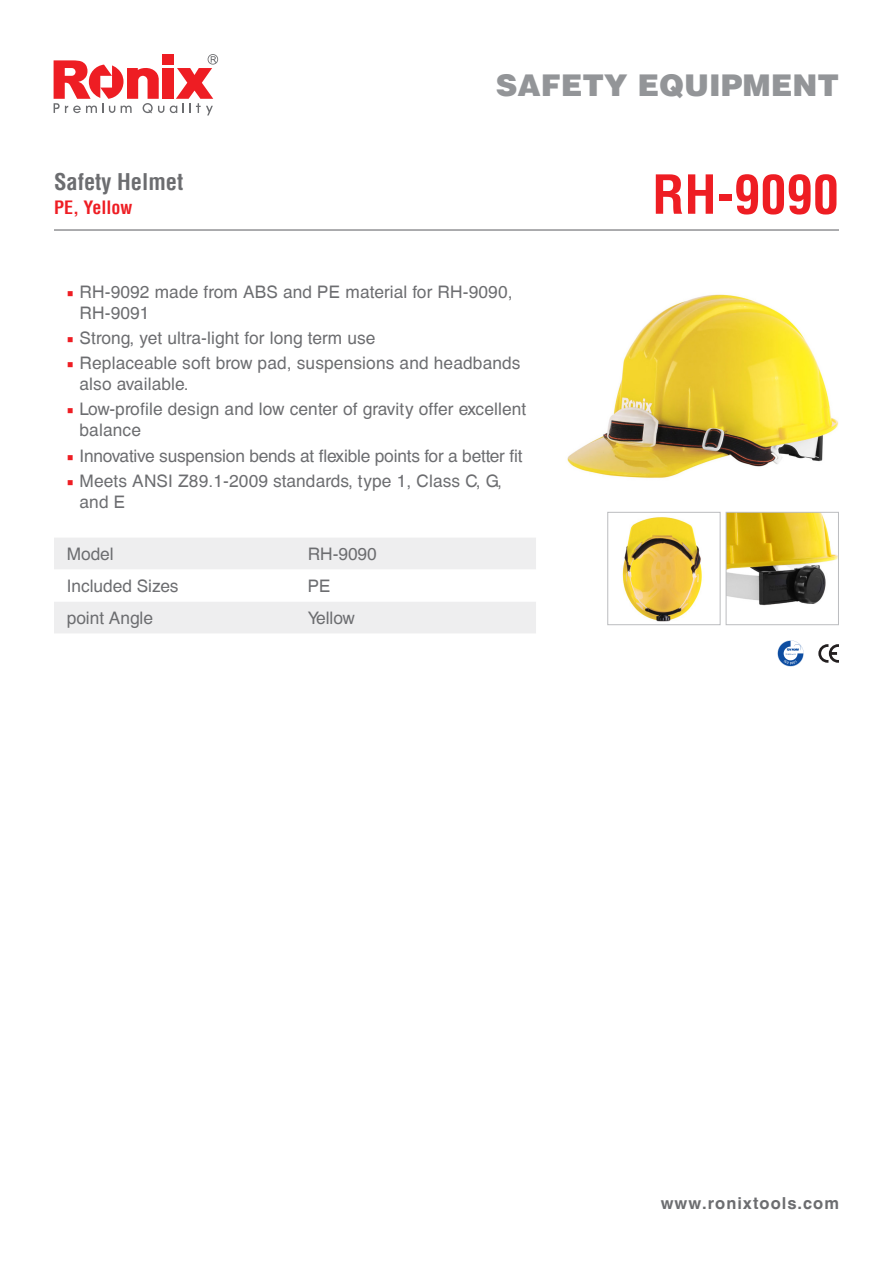
<style>
.page{position:relative;width:893px;height:1263px;background:#fff}
.page>*{position:absolute;margin:0;border:0;box-sizing:border-box;transform-origin:0 0}
.t1{font:700 condensed 52.5px "Helvetica LT";color:#ee1d23}
.t2{font:900 30px "Helvetica LT";color:#939598}
.t3{font:700 condensed 22.5px "Helvetica LT";color:#6c6d70}
.t4{font:700 condensed 18px "Helvetica LT";color:#ee1d23}
.t5{font:17.25px/21px "Helvetica CE";letter-spacing:.01em;color:#6c6d70}
.t6{font:17.25px "Helvetica CE";letter-spacing:-.01em;color:#6c6d70}
.t7{font:700 16.5px "Helvetica CE";letter-spacing:.06em;color:#6c6d70}
.s1{font-family:"Minion Pro";color:#ee1d23}
</style>
<div class="page">
<svg style="left:170px;top:54px;width:48px;height:61px"></svg>
<div style="left:162px;top:68px;width:11px;height:31px;background:#ee1d23"></div>
<svg style="left:54px;top:60px;width:110px;height:53px"></svg>
<div style="left:162px;top:54px;width:11px;height:11px;background:#ee1d23"></div>
<div style="left:54px;top:538px;width:482px;height:95px;background:#eeeeef"></div>
<svg style="left:54px;top:569px;width:482px;height:32px"></svg>
<hr style="left:54px;top:229px;width:785px;height:2px;background:#6c6d70">
<svg style="left:777px;top:640px;width:27px;height:26px"></svg>
<img style="left:567px;top:294px;width:272px;height:184px">
<svg style="left:818px;top:644px;width:21px;height:19px"></svg>
<img style="left:622px;top:517px;width:80px;height:105px">
<div style="left:607px;top:512px;width:114px;height:113px;border:1px solid #bcbdc0"></div>
<img style="left:728px;top:514px;width:109px;height:92px">
<div style="left:726px;top:512px;width:113px;height:113px;border:1px solid #bcbdc0"></div>
<p class="t3" style="left:54px;top:167px;width:131px">Safety Helmet</p>
<p class="t4" style="left:54px;top:196px;width:80px">PE, Yellow</p>
<h2 class="t2" style="left:496px;top:65px;width:345px">SAFETY EQUIPMENT</h2>
<p class="t1" style="left:652px;top:162px;width:188px">RH-9090</p>
<p class="t5" style="left:80px;top:281px;width:435px;text-indent:-13px"><span class="s1">■</span> RH-9092 made from ABS and PE material for RH-9090,<br>RH-9091</p>
<p class="t5" style="left:67px;top:327px;width:310px"><span class="s1">■</span> Strong, yet ultra-light for long term use</p>
<p class="t5" style="left:80px;top:353px;width:443px;text-indent:-13px"><span class="s1">■</span> Replaceable soft brow pad, suspensions and headbands also available.</p>
<p class="t5" style="left:80px;top:399px;width:448px;text-indent:-13px"><span class="s1">■</span> Low-profile design and low center of gravity offer excellent balance</p>
<p class="t6" style="left:67px;top:445px;width:457px"><span class="s1">■</span> Innovative suspension bends at flexible points for a better fit</p>
<p class="t5" style="left:80px;top:470px;width:424px;text-indent:-13px"><span class="s1">■</span> Meets ANSI Z89.1-2009 standards, type 1, Class C, G, and E</p>
<p class="t5" style="left:67px;top:543px;width:48px">Model</p>
<p class="t5" style="left:308px;top:543px;width:71px">RH-9090</p>
<p class="t5" style="left:67px;top:575px;width:113px">Included Sizes</p>
<p class="t5" style="left:308px;top:575px;width:25px">PE</p>
<p class="t5" style="left:67px;top:607px;width:88px">point Angle</p>
<p class="t5" style="left:308px;top:607px;width:49px">Yellow</p>
<p class="t7" style="left:661px;top:1193px;width:180px">www.ronixtools.com</p>
</div>
